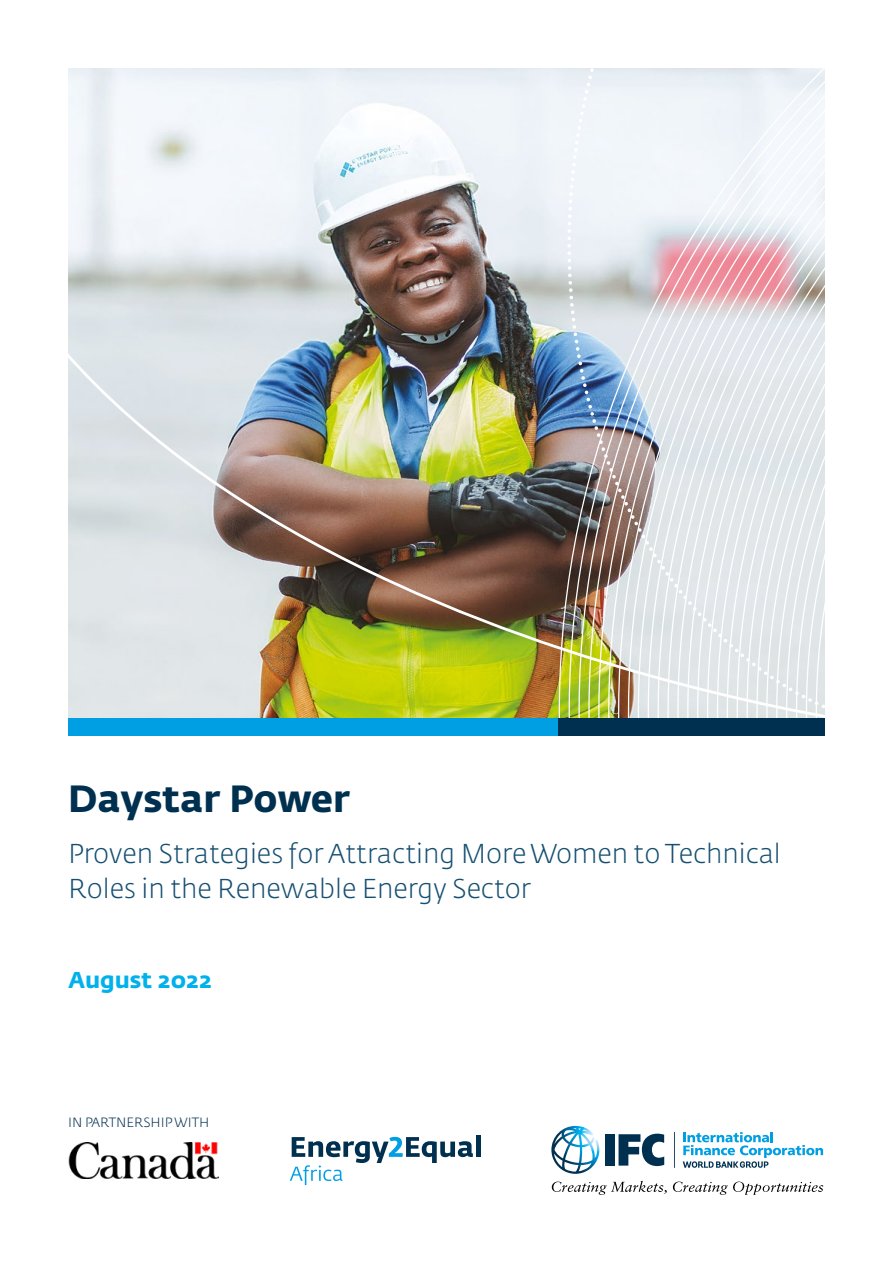
<style>
.page{position:relative;width:893px;height:1263px;background:#fff}
.page>*{position:absolute;margin:0;border:0;box-sizing:border-box;transform-origin:0 0}
.HEADINGS{font:700 37.5px "Fedra Sans Std";color:#003050}
.HEADINGS-2{font:300 27px/34.5px "Fedra Sans Std";color:#154f71}
.HEADINGS-3{font:700 22.65px "Fedra Sans Std";color:#00b1eb}
.t1{font:300 13.35px "Fedra Sans Std";color:#003050}
</style>
<div class="page">
<div style="left:605px;top:1134px;width:10px;height:31px;background:#003050"></div>
<svg style="left:551px;top:1126px;width:48px;height:48px"></svg>
<svg style="left:619px;top:1134px;width:45px;height:32px"></svg>
<hr style="left:674px;top:1132px;width:1px;height:36px;background:#003050">
<svg style="left:683px;top:1132px;width:140px;height:36px"></svg>
<svg style="left:552px;top:1181px;width:271px;height:14px"></svg>
<hr style="left:476px;top:1136px;width:4px;height:21px;background:#003050">
<svg style="left:290px;top:1137px;width:183px;height:48px"></svg>
<img style="left:68px;top:1143px;width:151px;height:35px">
<img style="left:68px;top:68px;width:757px;height:650px">
<div style="left:68px;top:718px;width:490px;height:17px;background:#009fe3"></div>
<div style="left:558px;top:718px;width:267px;height:17px;background:#003050"></div>
<p class="HEADINGS" style="left:68px;top:775px;width:283px">Daystar Power</p>
<p class="HEADINGS-2" style="left:68px;top:836px;width:714px">Proven Strategies for Attracting More Women to Technical<br>Roles in the Renewable Energy Sector</p>
<p class="HEADINGS-3" style="left:68px;top:966px;width:145px">August 2022</p>
<p class="t1" style="left:68px;top:1114px;width:143px">IN PARTNERSHIP WITH</p>
</div>
